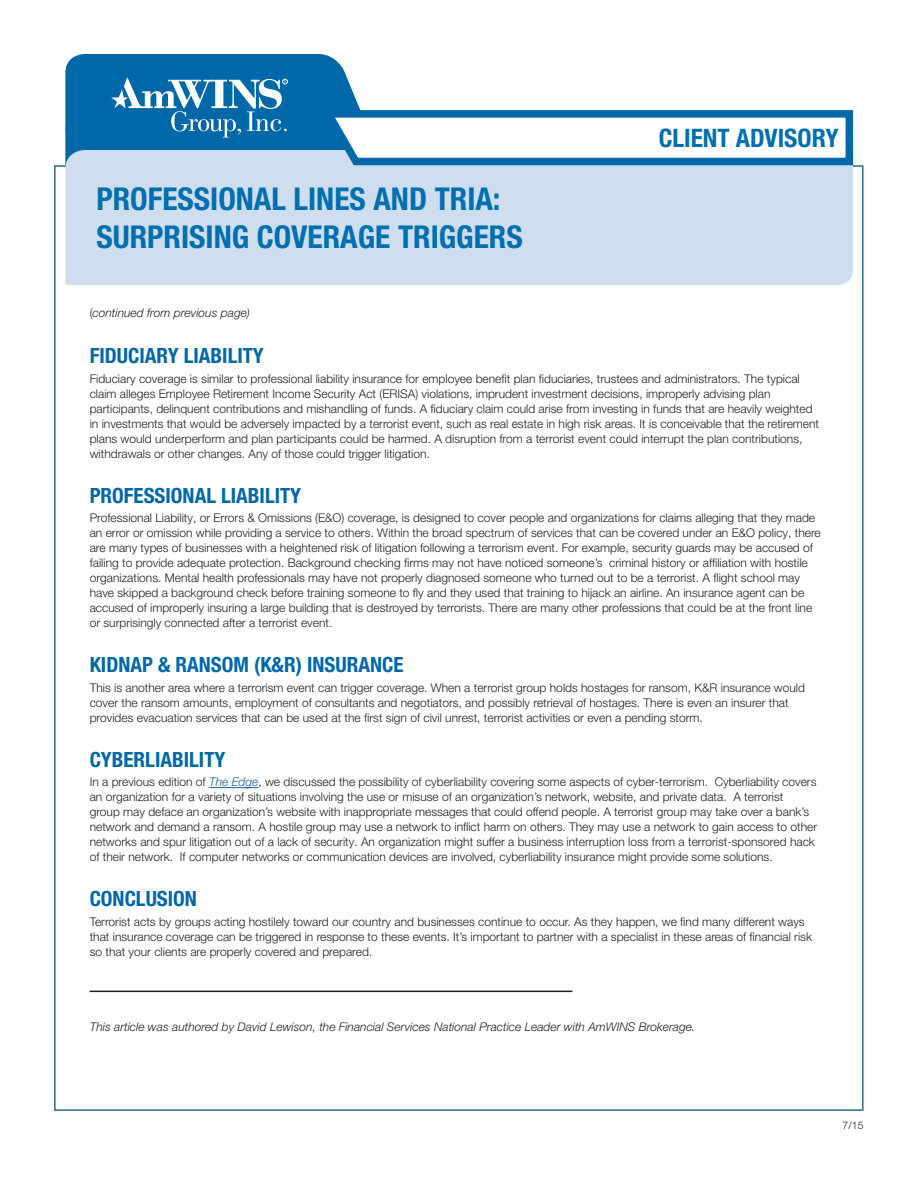
<style>
.page{position:relative;width:918px;height:1188px;background:#fff}
.page>*{position:absolute;margin:0;border:0;box-sizing:border-box;transform-origin:0 0}
.t1{font:700 condensed 31.5px "Helvetica Neue LT Pro";color:#006faf}
.t2{font:700 condensed 25.5px "Helvetica Neue LT Pro";color:#006faf}
.t3{font:700 condensed 21px "Helvetica Neue LT Pro";color:#0068a9}
.t4{font:300 12px/15px "Helvetica Neue LT Pro";color:#231f20}
.t5{font:italic 300 12px "Helvetica Neue LT Pro";color:#231f20}
.t6{font:300 10.5px "Helvetica Neue LT Pro";color:#231f20}
.s1{font-style:normal}
.s2{font-style:italic;color:#175d9e}
</style>
<div class="page">
<div style="left:65px;top:169px;width:788px;height:116px;background:#cfdeef"></div>
<svg style="left:65px;top:54px;width:792px;height:115px"></svg>
<hr style="left:209px;top:787px;width:49px;height:1px;background:#175d9e">
<hr style="left:90px;top:991px;width:482px;height:1px;background:#231f20">
<p class="t1" style="left:96px;top:180px;width:406px">PROFESSIONAL LINES AND TRIA:</p>
<p class="t1" style="left:96px;top:218px;width:428px">SURPRISING COVERAGE TRIGGERS</p>
<p class="t2" style="left:659px;top:122px;width:181px">CLIENT ADVISORY</p>
<p class="t5" style="left:90px;top:305px;width:162px"><span class="s1">(</span>continued from previous page)</p>
<p class="t3" style="left:90px;top:343px;width:176px">FIDUCIARY LIABILITY</p>
<p class="t4" style="left:90px;top:371px;width:731px">Fiduciary coverage is similar to professional liability insurance for employee benefit plan fiduciaries, trustees and administrators. The typical claim alleges Employee Retirement Income Security Act (ERISA) violations, imprudent investment decisions, improperly advising plan participants, delinquent contributions and mishandling of funds. A fiduciary claim could arise from investing in funds that are heavily weighted in investments that would be adversely impacted by a terrorist event, such as real estate in high risk areas. It is conceivable that the retirement plans would underperform and plan participants could be harmed. A disruption from a terrorist event could interrupt the plan contributions, withdrawals or other changes. Any of those could trigger litigation.</p>
<p class="t3" style="left:90px;top:483px;width:213px">PROFESSIONAL LIABILITY</p>
<p class="t4" style="left:90px;top:510px;width:733px">Professional Liability, or Errors &amp; Omissions (E&amp;O) coverage, is designed to cover people and organizations for claims alleging that they made an error or omission while providing a service to others. Within the broad spectrum of services that can be covered under an E&amp;O policy, there are many types of businesses with a heightened risk of litigation following a terrorism event. For example, security guards may be accused of failing to provide adequate protection. Background checking firms may not have noticed someone’s criminal history or affiliation with hostile organizations. Mental health professionals may have not properly diagnosed someone who turned out to be a terrorist. A flight school may have skipped a background check before training someone to fly and they used that training to hijack an airline. An insurance agent can be accused of improperly insuring a large building that is destroyed by terrorists. There are many other professions that could be at the front line or surprisingly connected after a terrorist event.</p>
<p class="t3" style="left:90px;top:652px;width:315px">KIDNAP &amp; RANSOM (K&amp;R) INSURANCE</p>
<p class="t4" style="left:90px;top:680px;width:717px">This is another area where a terrorism event can trigger coverage. When a terrorist group holds hostages for ransom, K&amp;R insurance would cover the ransom amounts, employment of consultants and negotiators, and possibly retrieval of hostages. There is even an insurer that provides evacuation services that can be used at the first sign of civil unrest, terrorist activities or even a pending storm.</p>
<p class="t3" style="left:90px;top:747px;width:137px">CYBERLIABILITY</p>
<p class="t4" style="left:90px;top:774px;width:729px">In a previous edition of <span class="s2">The Edge</span>, we discussed the possibility of cyberliability covering some aspects of cyber-terrorism. Cyberliability covers an organization for a variety of situations involving the use or misuse of an organization’s network, website, and private data. A terrorist<br>group may deface an organization’s website with inappropriate messages that could offend people. A terrorist group may take over a bank’s network and demand a ransom. A hostile group may use a network to inflict harm on others. They may use a network to gain access to other networks and spur litigation out of a lack of security. An organization might suffer a business interruption loss from a terrorist-sponsored hack of their network. If computer networks or communication devices are involved, cyberliability insurance might provide some solutions.</p>
<p class="t3" style="left:90px;top:886px;width:109px">CONCLUSION</p>
<p class="t4" style="left:90px;top:914px;width:724px">Terrorist acts by groups acting hostilely toward our country and businesses continue to occur. As they happen, we find many different ways that insurance coverage can be triggered in response to these events. It’s important to partner with a specialist in these areas of financial risk so that your clients are properly covered and prepared.</p>
<p class="t5" style="left:90px;top:1019px;width:607px">This article was authored by David Lewison, the Financial Services National Practice Leader with AmWINS Brokerage.</p>
<p class="t6" style="left:843px;top:1119px;width:23px">7/15</p>
</div>
